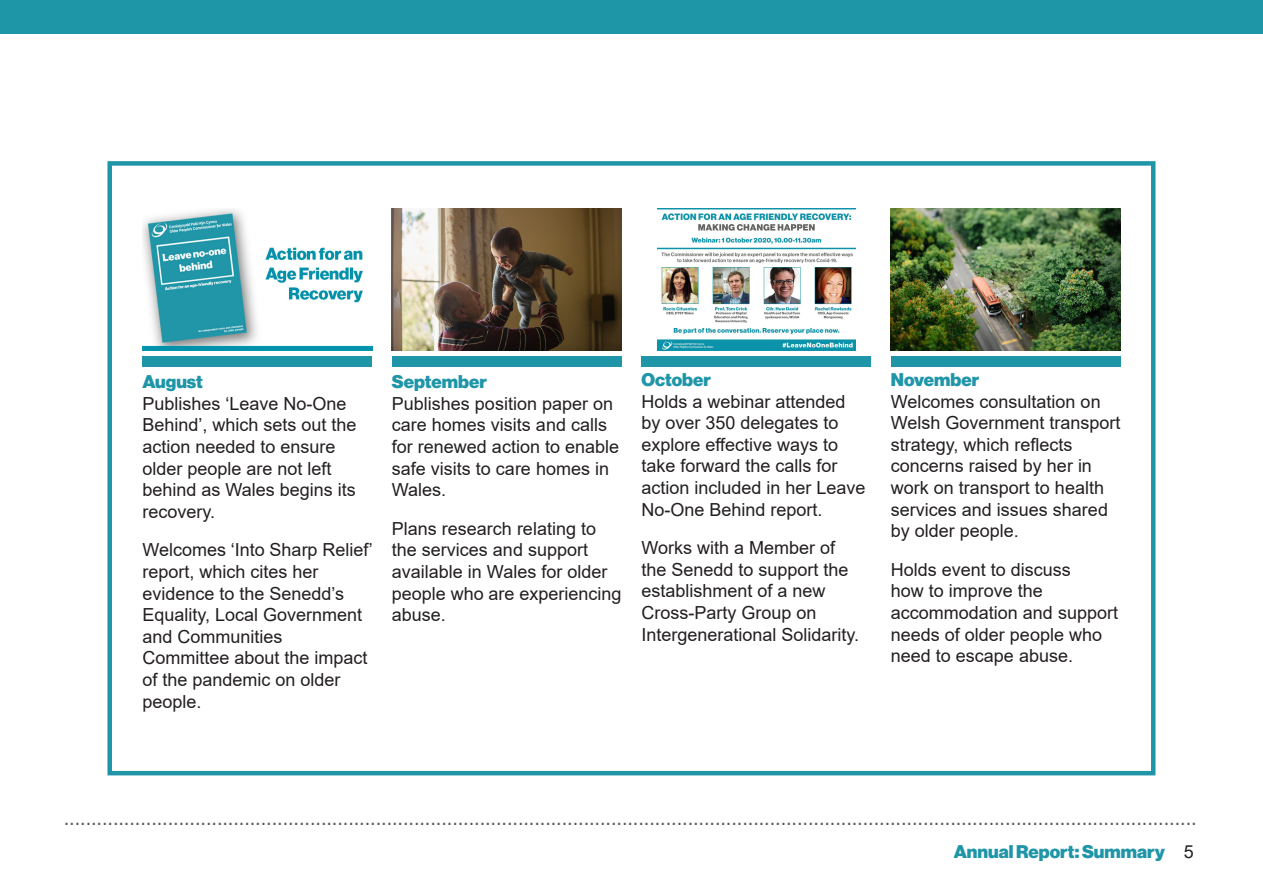
<style>
.page{position:relative;width:1263px;height:893px;background:#fff}
.page>*{position:absolute;margin:0;border:0;box-sizing:border-box;transform-origin:0 0}
.t1{font:24px "Arial Narrow";color:#575c5b}
.Body{font:18px/21.6px "Arial";color:#231f20}
.t2{font:18px "N Haas Grotesk DS Pro 95 Blk";color:#1f95a8}
.s1{font-family:"Arial";color:#231f20}
</style>
<div class="page">
<div style="left:0;top:0;width:1263px;height:34px;background:#1f95a8"></div>
<div style="left:142px;top:356px;width:230px;height:11px;background:#1f95a8"></div>
<div style="left:392px;top:356px;width:229px;height:11px;background:#1f95a8"></div>
<img style="left:142px;top:209px;width:230px;height:142px">
<img style="left:392px;top:208px;width:229px;height:143px">
<div style="left:641px;top:356px;width:230px;height:11px;background:#1f95a8"></div>
<div style="left:891px;top:356px;width:229px;height:11px;background:#1f95a8"></div>
<img style="left:891px;top:208px;width:229px;height:143px">
<img style="left:657px;top:209px;width:198px;height:141px">
<div style="left:107px;top:161px;width:1048px;height:614px;border:4px solid #1f95a8"></div>
<p class="t2" style="left:142px;top:371px;width:62px">August</p>
<p class="Body" style="left:142px;top:392px;width:216px">Publishes ‘Leave No-One<br>Behind’, which sets out the action needed to ensure older people are not left behind as Wales begins its recovery.</p>
<p class="Body" style="left:142px;top:539px;width:232px">Welcomes ‘Into Sharp Relief’ report, which cites her evidence to the Senedd’s<br>Equality, Local Government and Communities<br>Committee about the impact of the pandemic on older people.</p>
<p class="t2" style="left:392px;top:371px;width:96px">September</p>
<p class="Body" style="left:392px;top:392px;width:229px">Publishes position paper on care homes visits and calls for renewed action to enable safe visits to care homes in<br>Wales.</p>
<p class="Body" style="left:392px;top:517px;width:231px">Plans research relating to the services and support available in Wales for older people who are experiencing abuse.</p>
<p class="t2" style="left:641px;top:369px;width:71px">October</p>
<p class="Body" style="left:641px;top:390px;width:226px">Holds a webinar attended by over 350 delegates to explore effective ways to take forward the calls for action included in her Leave<br>No-One Behind report.</p>
<p class="Body" style="left:641px;top:537px;width:219px">Works with a Member of the Senedd to support the establishment of a new<br>Cross-Party Group on<br>Intergenerational Solidarity.</p>
<p class="t2" style="left:891px;top:369px;width:90px">November</p>
<p class="Body" style="left:891px;top:390px;width:231px">Welcomes consultation on<br>Welsh Government transport strategy, which reflects concerns raised by her in work on transport to health services and issues shared by older people.</p>
<p class="Body" style="left:891px;top:559px;width:229px">Holds event to discuss<br>how to improve the accommodation and support needs of older people who need to escape abuse.</p>
<p class="t1" style="left:64px;top:799px;width:1134px">...............................................................................................................................................................................................................</p>
<p class="t2" style="left:954px;top:841px;width:241px">Annual Report: Summary <span class="s1">5</span></p>
</div>
